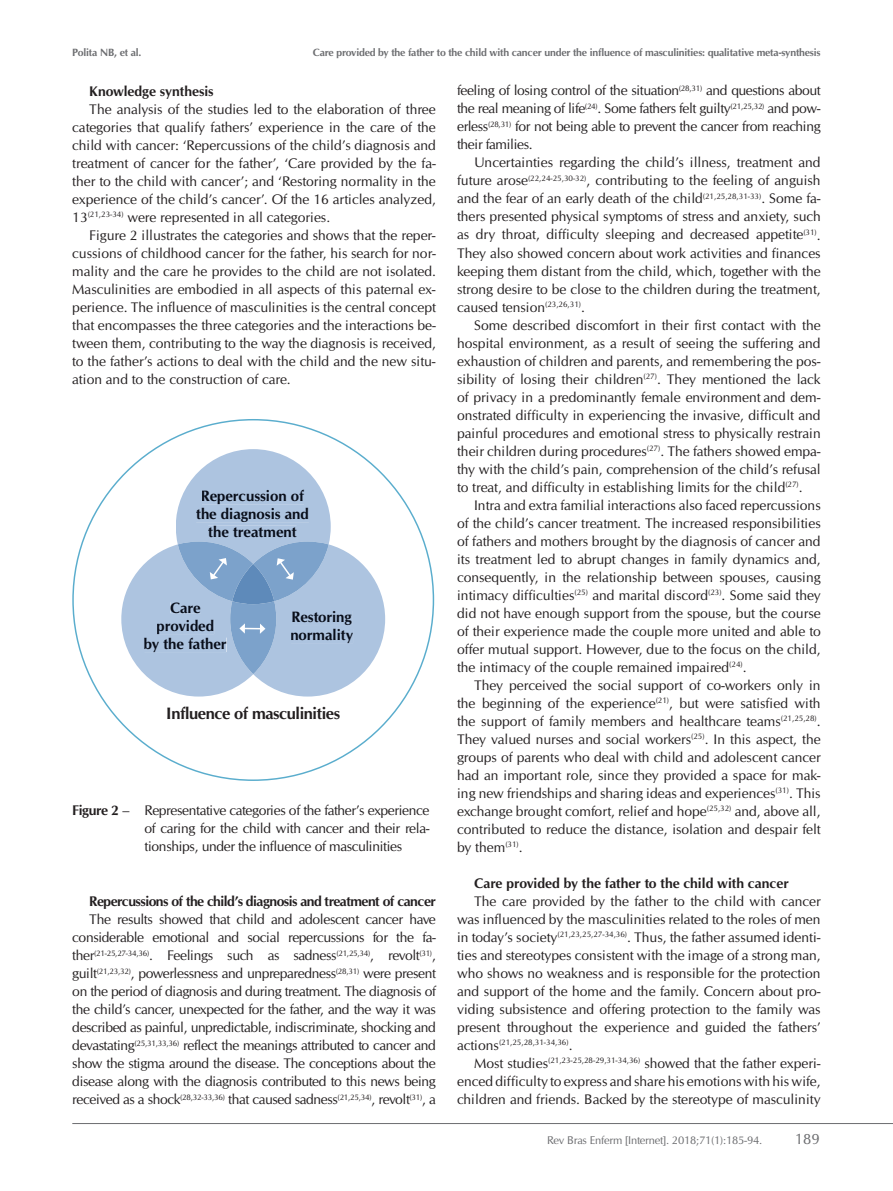
<style>
.page{position:relative;width:893px;height:1191px;background:#fff}
.page>*{position:absolute;margin:0;border:0;box-sizing:border-box;transform-origin:0 0}
.t1{font:700 16.5px "URW Classico";letter-spacing:-.025em;color:#231f20}
.t2{font:700 15px/18px "URW Classico";color:#080d19;text-align:center}
.t3{font:15px "URW Classico";color:#6c6d70}
.t4{font:13.95px/18px "URW Classico";color:#231f20;text-align:justify}
.t5{font:700 13.95px "URW Classico";color:#231f20}
.t6{font:700 13.95px "URW Classico";letter-spacing:-.02em;color:#231f20}
.t7{font:11.25px "URW Classico";letter-spacing:-.015em;color:#6c6d70}
.t8{font:700 10.5px "URW Classico";letter-spacing:-.015em;color:#6c6d70}
.t9{font:8.1px "URW Classico";color:#231f20}
.s1{font-size:13.95px}
.s2{font-weight:700}
</style>
<div class="page">
<hr style="left:72px;top:1123px;width:821px;height:1px;background:#6c6d70">
<svg style="left:72px;top:419px;width:362px;height:362px"></svg>
<svg style="left:121px;top:449px;width:264px;height:247px"></svg>
<p class="t8" style="left:72px;top:45px;width:71px">Polita NB, et al.</p>
<p class="t8" style="left:313px;top:45px;width:509px">Care provided by the father to the child with cancer under the influence of masculinities: qualitative meta-synthesis</p>
<p class="t5" style="left:89px;top:83px;width:126px">Knowledge synthesis</p>
<p class="t4" style="left:72px;top:100px;width:365px;text-indent:17px">The analysis of the studies led to the elaboration of three categories that qualify fathers’ experience in the care of the child with cancer: ‘Repercussions of the child’s diagnosis and treatment of cancer for the father’, ‘Care provided by the fa&shy;ther to the child with cancer’; and ‘Restoring normality in the experience of the child’s cancer’. Of the 16 articles analyzed, 13<sup>(21,23-34)</sup> were represented in all categories.</p>
<p class="t4" style="left:72px;top:226px;width:365px;text-indent:17px">Figure 2 illustrates the categories and shows that the reper&shy;cussions of childhood cancer for the father, his search for nor&shy;mality and the care he provides to the child are not isolated.<br>Masculinities are embodied in all aspects of this paternal ex&shy;perience. The influence of masculinities is the central concept that encompasses the three categories and the interactions be&shy;tween them, contributing to the way the diagnosis is received, to the father’s actions to deal with the child and the new situ&shy;ation and to the construction of care.</p>
<p class="t4" style="left:457px;top:82px;width:365px">feeling of losing control of the situation<sup>(28,31)</sup> and questions about the real meaning of life<sup>(24)</sup>. Some fathers felt guilty<sup>(21,25,32)</sup> and pow&shy;erless<sup>(28,31)</sup> for not being able to prevent the cancer from reaching their families.</p>
<p class="t4" style="left:457px;top:154px;width:365px;text-indent:17px">Uncertainties regarding the child’s illness, treatment and future arose<sup>(22,24-25,30-32)</sup>, contributing to the feeling of anguish and the fear of an early death of the child<sup>(21,25,28,31-33)</sup>. Some fa&shy;thers presented physical symptoms of stress and anxiety, such as dry throat, difficulty sleeping and decreased appetite<sup>(31)</sup>.<br>They also showed concern about work activities and finances keeping them distant from the child, which, together with the strong desire to be close to the children during the treatment, caused tension<sup>(23,26,31)</sup>.</p>
<p class="t4" style="left:457px;top:316px;width:365px;text-indent:17px">Some described discomfort in their first contact with the hospital environment, as a result of seeing the suffering and exhaustion of children and parents, and remembering the pos&shy;sibility of losing their children<sup>(27)</sup>. They mentioned the lack of privacy in a predominantly female environment and dem&shy;onstrated difficulty in experiencing the invasive, difficult and painful procedures and emotional stress to physically restrain their children during procedures<sup>(27)</sup>. The fathers showed empa&shy;thy with the child’s pain, comprehension of the child’s refusal to treat, and difficulty in establishing limits for the child<sup>(27)</sup>.</p>
<p class="t4" style="left:457px;top:496px;width:365px;text-indent:17px">Intra and extra familial interactions also faced repercussions of the child’s cancer treatment. The increased responsibilities of fathers and mothers brought by the diagnosis of cancer and its treatment led to abrupt changes in family dynamics and, consequently, in the relationship between spouses, causing intimacy difficulties<sup>(25)</sup> and marital discord<sup>(23)</sup>. Some said they did not have enough support from the spouse, but the course of their experience made the couple more united and able to offer mutual support. However, due to the focus on the child, the intimacy of the couple remained impaired<sup>(24)</sup>.</p>
<p class="t4" style="left:457px;top:676px;width:365px;text-indent:17px">They perceived the social support of co-workers only in the beginning of the experience<sup>(21)</sup>, but were satisfied with the support of family members and healthcare teams<sup>(21,25,28)</sup>.<br>They valued nurses and social workers<sup>(25)</sup>. In this aspect, the groups of parents who deal with child and adolescent cancer had an important role, since they provided a space for mak&shy;ing new friendships and sharing ideas and experiences<sup>(31)</sup>. This exchange brought comfort, relief and hope<sup>(25,32)</sup> and, above all, contributed to reduce the distance, isolation and despair felt by them<sup>(31)</sup>.</p>
<p class="t5" style="left:474px;top:874px;width:316px">Care provided by the father to the child with cancer</p>
<p class="t4" style="left:457px;top:892px;width:365px;text-indent:17px">The care provided by the father to the child with cancer was influenced by the masculinities related to the roles of men in today’s society<sup>(21,23,25,27-34,36)</sup>. Thus, the father assumed identi&shy;ties and stereotypes consistent with the image of a strong man, who shows no weakness and is responsible for the protection and support of the home and the family. Concern about pro&shy;viding subsistence and offering protection to the family was present throughout the experience and guided the fathers’</p>
<p class="t9" style="left:457px;top:1037px;width:117px"><span class="s1">actions</span>(21,25,28,31-34,36)<span class="s1">.</span></p>
<p class="t4" style="left:457px;top:1054px;width:365px;text-indent:17px">Most studies<sup>(21,23-25,28-29,31-34,36)</sup> showed that the father experi&shy;enced difficulty to express and share his emotions with his wife, children and friends. Backed by the stereotype of masculinity</p>
<p class="t2" style="left:196px;top:487px;width:114px">Repercussion of the diagnosis and the treatment</p>
<p class="t2" style="left:144px;top:598px;width:84px">Care provided<br>by the father</p>
<p class="t2" style="left:290px;top:607px;width:64px;text-align:left">Restoring normality</p>
<p class="t1" style="left:166px;top:703px;width:175px">Influence of masculinities</p>
<p class="t4" style="left:145px;top:801px;width:286px;text-indent:-72px"><span class="s2">Figure 2</span> – Representative categories of the father’s experience of caring for the child with cancer and their rela&shy;tionships, under the influence of masculinities</p>
<p class="t6" style="left:89px;top:893px;width:348px">Repercussions of the child’s diagnosis and treatment of cancer</p>
<p class="t4" style="left:72px;top:910px;width:365px;text-indent:17px">The results showed that child and adolescent cancer have considerable emotional and social repercussions for the fa&shy;ther<sup>(21-25,27-34,36)</sup>. Feelings such as sadness<sup>(21,25,34)</sup>, revolt<sup>(31)</sup>, guilt<sup>(21,23,32)</sup>, powerlessness and unpreparedness<sup>(28,31)</sup> were present on the period of diagnosis and during treatment. The diagnosis of the child’s cancer, unexpected for the father, and the way it was described as painful, unpredictable, indiscriminate, shocking and devastating<sup>(25,31,33,36)</sup> reflect the meanings attributed to cancer and show the stigma around the disease. The conceptions about the disease along with the diagnosis contributed to this news being received as a shock<sup>(28,32-33,36)</sup> that caused sadness<sup>(21,25,34)</sup>, revolt<sup>(31)</sup>, a</p>
<p class="t7" style="left:547px;top:1133px;width:217px">Rev Bras Enferm [Internet]. 2018;71(1):185-94.</p>
<p class="t3" style="left:795px;top:1130px;width:26px">189</p>
</div>
